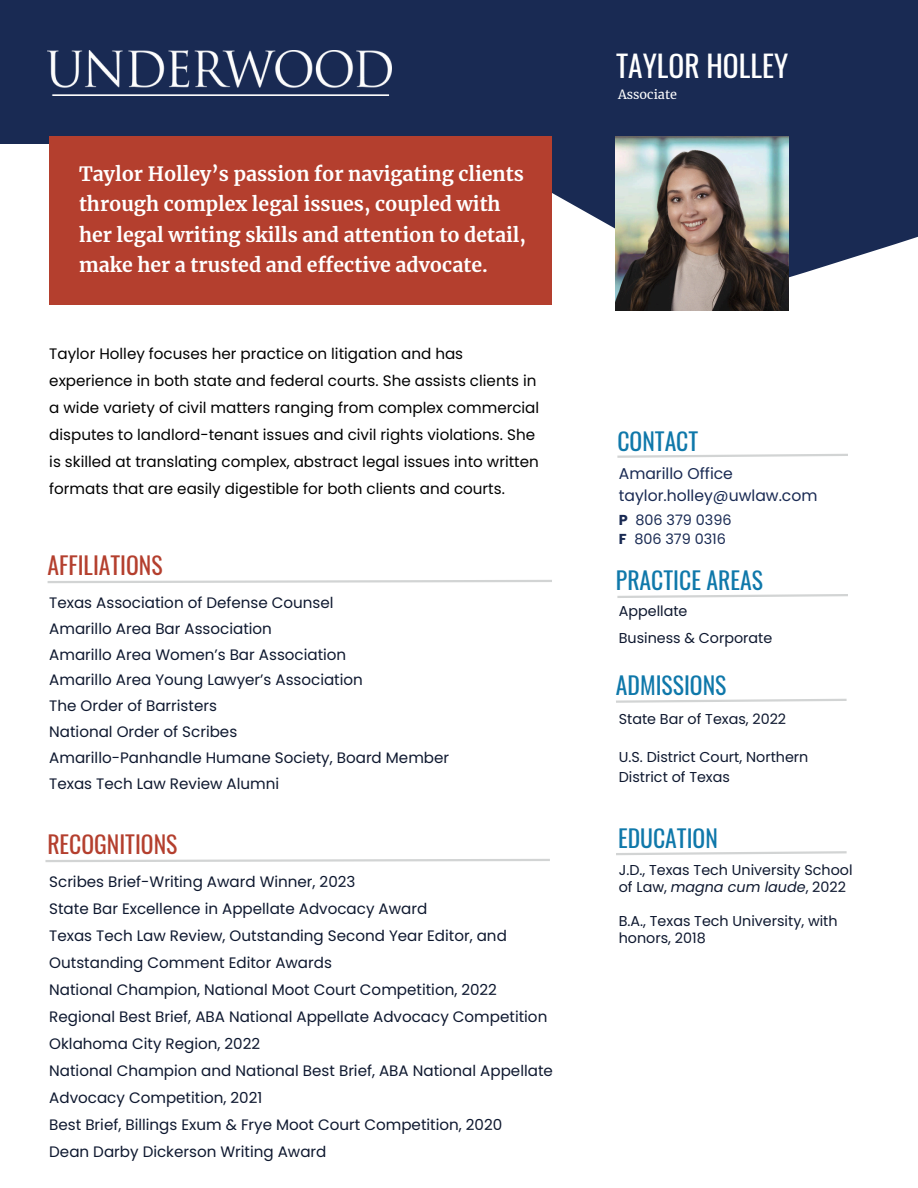
<style>
.page{position:relative;width:918px;height:1188px;background:#fff}
.page>*{position:absolute;margin:0;border:0;box-sizing:border-box;transform-origin:0 0}
.t1{font:29.4px "Oswald";color:#fff}
.t2{font:23.7px "Oswald";color:#0f78aa}
.t3{font:23.7px "Oswald";color:#b43f2e}
.t4{font:700 19.5px/30.3px "Merriweather";color:#fff}
.t5{font:15.6px "Poppins";color:#192a53}
.t6{font:15.15px/27px "Poppins";color:#0e182f}
.t7{font:15.15px/27px "Poppins";color:#000}
.t8{font:14.4px/19.2px "Poppins";color:#192a53}
.t9{font:14.25px/16.8px "Poppins";color:#0e182f}
.t10{font:12.6px "Merriweather";color:#fff}
.s1{font-weight:700}
.s2{font-style:italic}
</style>
<div class="page">
<div style="left:0;top:0;width:794px;height:144px;background:#192a53"></div>
<svg style="left:220px;top:0;width:698px;height:292px"></svg>
<img style="left:48px;top:50px;width:344px;height:45px">
<svg style="left:617px;top:594px;width:231px;height:4px"></svg>
<svg style="left:616px;top:698px;width:231px;height:5px"></svg>
<svg style="left:616px;top:851px;width:231px;height:5px"></svg>
<div style="left:49px;top:136px;width:503px;height:169px;background:#b43f2e"></div>
<svg style="left:617px;top:453px;width:231px;height:5px"></svg>
<svg style="left:47px;top:580px;width:505px;height:3px"></svg>
<svg style="left:45px;top:859px;width:505px;height:3px"></svg>
<img style="left:616px;top:136px;width:173px;height:174px">
<h5 class="t4" style="left:79px;top:159px;width:449px">Taylor Holley’s passion for navigating clients through complex legal issues, coupled with her legal writing skills and attention to detail, make her a trusted and effective advocate.</h5>
<h1 class="t7" style="left:49px;top:340px;width:492px">Taylor Holley focuses her practice on litigation and has experience in both state and federal courts. She assists clients in a wide variety of civil matters ranging from complex commercial disputes to landlord-tenant issues and civil rights violations. She is skilled at translating complex, abstract legal issues into written formats that are easily digestible for both clients and courts.</h1>
<p class="t3" style="left:48px;top:547px;width:117px">AFFILIATIONS</p>
<h2 class="t6" style="left:49px;top:590px;width:401px;line-height:25.8px">Texas Association of Defense Counsel<br>Amarillo Area Bar Association<br>Amarillo Area Women’s Bar Association<br>Amarillo Area Young Lawyer’s Association<br>The Order of Barristers<br>National Order of Scribes<br>Amarillo-Panhandle Humane Society, Board Member</h2>
<h5 class="t6" style="left:49px;top:770px;width:231px">Texas Tech Law Review Alumni</h5>
<h2 class="t3" style="left:47px;top:826px;width:132px">RECOGNITIONS</h2>
<h5 class="t6" style="left:49px;top:868px;width:505px">Scribes Brief-Writing Award Winner, 2023<br>State Bar Excellence in Appellate Advocacy Award<br>Texas Tech Law Review, Outstanding Second Year Editor, and Outstanding Comment Editor Awards<br>National Champion, National Moot Court Competition, 2022<br>Regional Best Brief, ABA National Appellate Advocacy Competition Oklahoma City Region, 2022<br>National Champion and National Best Brief, ABA National Appellate Advocacy Competition, 2021<br>Best Brief, Billings Exum &amp; Frye Moot Court Competition, 2020<br>Dean Darby Dickerson Writing Award</h5>
<p class="t1" style="left:616px;top:43px;width:174px">TAYLOR HOLLEY</p>
<h2 class="t10" style="left:618px;top:86px;width:60px">Associate</h2>
<p class="t2" style="left:617px;top:423px;width:82px">CONTACT</p>
<h5 class="t5" style="left:619px;top:463px;width:116px">Amarillo Office</h5>
<h4 class="t5" style="left:619px;top:484px;width:200px">taylor.holley@uwlaw.com</h4>
<h5 class="t8" style="left:619px;top:510px;width:114px"><span class="s1">P</span> 806 379 0396<br><span class="s1">F</span> 806 379 0316</h5>
<h3 class="t2" style="left:616px;top:562px;width:148px">PRACTICE AREAS</h3>
<h2 class="t9" style="left:619px;top:603px;width:70px">Appellate</h2>
<h5 class="t9" style="left:619px;top:630px;width:155px">Business &amp; Corporate</h5>
<h2 class="t2" style="left:616px;top:667px;width:112px">ADMISSIONS</h2>
<p class="t9" style="left:619px;top:711px;width:169px">State Bar of Texas, 2022</p>
<h2 class="t9" style="left:619px;top:748px;width:191px;line-height:19.2px">U.S. District Court, Northern<br>District of Texas</h2>
<h5 class="t2" style="left:618px;top:819px;width:101px">EDUCATION</h5>
<p class="t9" style="left:619px;top:862px;width:235px">J.D., Texas Tech University School of Law, <span class="s2">magna cum laude</span>, 2022</p>
<h5 class="t9" style="left:619px;top:912px;width:220px">B.A., Texas Tech University, with honors, 2018</h5>
</div>
